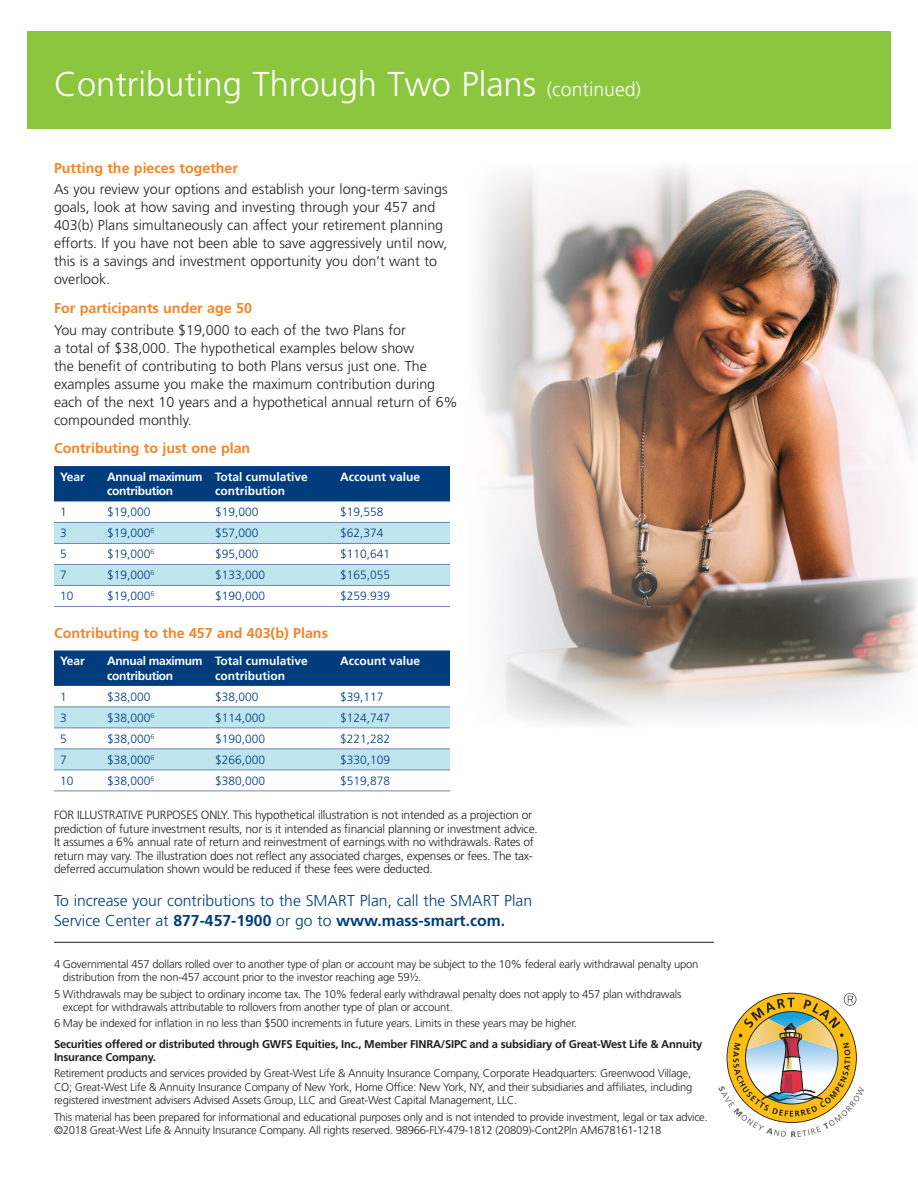
<style>
.page{position:relative;width:918px;height:1188px;background:#fff}
.page>*{position:absolute;margin:0;border:0;box-sizing:border-box;transform-origin:0 0}
.t1{font:300 34.5px "Frutiger LT Std";color:#fff}
.text{font:300 15.75px/19.5px "Frutiger LT Std";color:#013d7d}
.text-2{font:300 14.25px/18px "Frutiger LT Std";color:#231f20}
.Orange_header{font:700 14.25px "Frutiger LT Std";color:#f58427}
.Disclostures{font:300 12px/13.5px "Frutiger LT Std";letter-spacing:-.02em;color:#231f20}
.t2{font:300 12px "Frutiger LT Std";color:#013d7d}
.t3{font:700 12px/14.4px "Frutiger LT Std";color:#fff}
.t4{font:700 12px/14.4px "Frutiger LT Std";letter-spacing:-.03em;color:#fff}
.Disclostures-2{font:300 11.25px/13.5px "Frutiger LT Std";letter-spacing:-.02em;color:#231f20}
.Disclostures-3{font:700 11.25px/13.5px "Frutiger LT Std";letter-spacing:-.02em;color:#231f20}
.s1{font-size:19.5px}
.s2{font-weight:700}
</style>
<div class="page">
<img style="left:479px;top:167px;width:438px;height:559px">
<div style="left:27px;top:32px;width:864px;height:97px;background:#8bc63e"></div>
<hr style="left:54px;top:942px;width:660px;height:1px;background:#231f20">
<svg style="left:719px;top:993px;width:145px;height:144px"></svg>
<div style="left:54px;top:466px;width:396px;height:35px;background:#013d7d"></div>
<svg style="left:54px;top:523px;width:396px;height:62px"></svg>
<hr style="left:54px;top:606px;width:47px;height:1px;background:#7183b1">
<hr style="left:101px;top:606px;width:108px;height:1px;background:#7183b1">
<hr style="left:209px;top:606px;width:125px;height:1px;background:#7183b1">
<hr style="left:334px;top:606px;width:116px;height:1px;background:#7183b1">
<hr style="left:54px;top:522px;width:47px;height:1px;background:#7183b1">
<hr style="left:101px;top:522px;width:108px;height:1px;background:#7183b1">
<hr style="left:209px;top:522px;width:125px;height:1px;background:#7183b1">
<hr style="left:334px;top:522px;width:116px;height:1px;background:#7183b1">
<hr style="left:54px;top:543px;width:47px;height:1px;background:#7183b1">
<hr style="left:101px;top:543px;width:108px;height:1px;background:#7183b1">
<hr style="left:209px;top:543px;width:125px;height:1px;background:#7183b1">
<hr style="left:334px;top:543px;width:116px;height:1px;background:#7183b1">
<hr style="left:54px;top:564px;width:47px;height:1px;background:#7183b1">
<hr style="left:101px;top:564px;width:108px;height:1px;background:#7183b1">
<hr style="left:209px;top:564px;width:125px;height:1px;background:#7183b1">
<hr style="left:334px;top:564px;width:116px;height:1px;background:#7183b1">
<hr style="left:54px;top:585px;width:47px;height:1px;background:#7183b1">
<hr style="left:101px;top:585px;width:108px;height:1px;background:#7183b1">
<hr style="left:209px;top:585px;width:125px;height:1px;background:#7183b1">
<hr style="left:334px;top:585px;width:116px;height:1px;background:#7183b1">
<div style="left:54px;top:650px;width:396px;height:36px;background:#013d7d"></div>
<svg style="left:54px;top:708px;width:396px;height:62px"></svg>
<hr style="left:54px;top:791px;width:47px;height:1px;background:#7183b1">
<hr style="left:101px;top:791px;width:108px;height:1px;background:#7183b1">
<hr style="left:209px;top:791px;width:125px;height:1px;background:#7183b1">
<hr style="left:334px;top:791px;width:116px;height:1px;background:#7183b1">
<hr style="left:54px;top:707px;width:47px;height:1px;background:#7183b1">
<hr style="left:101px;top:707px;width:108px;height:1px;background:#7183b1">
<hr style="left:209px;top:707px;width:125px;height:1px;background:#7183b1">
<hr style="left:334px;top:707px;width:116px;height:1px;background:#7183b1">
<hr style="left:54px;top:728px;width:47px;height:1px;background:#7183b1">
<hr style="left:101px;top:728px;width:108px;height:1px;background:#7183b1">
<hr style="left:209px;top:728px;width:125px;height:1px;background:#7183b1">
<hr style="left:334px;top:728px;width:116px;height:1px;background:#7183b1">
<hr style="left:54px;top:749px;width:47px;height:1px;background:#7183b1">
<hr style="left:101px;top:749px;width:108px;height:1px;background:#7183b1">
<hr style="left:209px;top:749px;width:125px;height:1px;background:#7183b1">
<hr style="left:334px;top:749px;width:116px;height:1px;background:#7183b1">
<hr style="left:54px;top:770px;width:47px;height:1px;background:#7183b1">
<hr style="left:101px;top:770px;width:108px;height:1px;background:#7183b1">
<hr style="left:209px;top:770px;width:125px;height:1px;background:#7183b1">
<hr style="left:334px;top:770px;width:116px;height:1px;background:#7183b1">
<p class="t1" style="left:54px;top:65px;width:589px">Contributing Through Two Plans <span class="s1">(continued)</span></p>
<p class="Orange_header" style="left:54px;top:159px;width:186px">Putting the pieces together</p>
<p class="text-2" style="left:54px;top:180px;width:395px">As you review your options and establish your long-term savings goals, look at how saving and investing through your 457 and 403(b) Plans simultaneously can affect your retirement planning efforts. If you have not been able to save aggressively until now, this is a savings and investment opportunity you don’t want to overlook.</p>
<p class="Orange_header" style="left:54px;top:300px;width:199px">For participants under age 50</p>
<p class="text-2" style="left:54px;top:321px;width:405px">You may contribute $19,000 to each of the two Plans for<br>a total of $38,000. The hypothetical examples below show<br>the benefit of contributing to both Plans versus just one. The examples assume you make the maximum contribution during each of the next 10 years and a hypothetical annual return of 6% compounded monthly.</p>
<p class="Orange_header" style="left:54px;top:440px;width:198px">Contributing to just one plan</p>
<p class="t3" style="left:60px;top:470px;width:26px">Year</p>
<p class="t4" style="left:107px;top:470px;width:97px">Annual maximum contribution</p>
<p class="t3" style="left:215px;top:470px;width:94px">Total cumulative contribution</p>
<p class="t3" style="left:340px;top:470px;width:82px">Account value</p>
<p class="t2" style="left:60px;top:506px;width:8px">1</p>
<p class="t2" style="left:107px;top:506px;width:45px">$19,000</p>
<p class="t2" style="left:215px;top:506px;width:45px">$19,000</p>
<p class="t2" style="left:340px;top:506px;width:45px">$19,558</p>
<p class="t2" style="left:60px;top:527px;width:8px">3</p>
<p class="t2" style="left:107px;top:527px;width:49px">$19,000<sup>6</sup></p>
<p class="t2" style="left:215px;top:527px;width:45px">$57,000</p>
<p class="t2" style="left:340px;top:527px;width:45px">$62,374</p>
<p class="t2" style="left:60px;top:548px;width:8px">5</p>
<p class="t2" style="left:107px;top:548px;width:49px">$19,000<sup>6</sup></p>
<p class="t2" style="left:215px;top:548px;width:45px">$95,000</p>
<p class="t2" style="left:340px;top:548px;width:52px">$110,641</p>
<p class="t2" style="left:60px;top:569px;width:8px">7</p>
<p class="t2" style="left:107px;top:569px;width:49px">$19,000<sup>6</sup></p>
<p class="t2" style="left:215px;top:569px;width:52px">$133,000</p>
<p class="t2" style="left:340px;top:569px;width:52px">$165,055</p>
<p class="t2" style="left:60px;top:590px;width:15px">10</p>
<p class="t2" style="left:107px;top:590px;width:49px">$19,000<sup>6</sup></p>
<p class="t2" style="left:215px;top:590px;width:52px">$190,000</p>
<p class="t2" style="left:340px;top:590px;width:52px">$259.939</p>
<p class="Orange_header" style="left:54px;top:624px;width:275px">Contributing to the 457 and 403(b) Plans</p>
<p class="t3" style="left:60px;top:654px;width:26px">Year</p>
<p class="t4" style="left:107px;top:654px;width:97px">Annual maximum contribution</p>
<p class="t3" style="left:215px;top:654px;width:94px">Total cumulative contribution</p>
<p class="t3" style="left:340px;top:654px;width:82px">Account value</p>
<p class="t2" style="left:60px;top:690px;width:8px">1</p>
<p class="t2" style="left:107px;top:690px;width:45px">$38,000</p>
<p class="t2" style="left:215px;top:690px;width:45px">$38,000</p>
<p class="t2" style="left:340px;top:690px;width:45px">$39,117</p>
<p class="t2" style="left:60px;top:711px;width:8px">3</p>
<p class="t2" style="left:107px;top:711px;width:49px">$38,000<sup>6</sup></p>
<p class="t2" style="left:215px;top:711px;width:52px">$114,000</p>
<p class="t2" style="left:340px;top:711px;width:52px">$124,747</p>
<p class="t2" style="left:60px;top:732px;width:8px">5</p>
<p class="t2" style="left:107px;top:732px;width:49px">$38,000<sup>6</sup></p>
<p class="t2" style="left:215px;top:732px;width:52px">$190,000</p>
<p class="t2" style="left:340px;top:732px;width:52px">$221,282</p>
<p class="t2" style="left:60px;top:753px;width:8px">7</p>
<p class="t2" style="left:107px;top:753px;width:49px">$38,000<sup>6</sup></p>
<p class="t2" style="left:215px;top:753px;width:52px">$266,000</p>
<p class="t2" style="left:340px;top:753px;width:52px">$330,109</p>
<p class="t2" style="left:60px;top:774px;width:15px">10</p>
<p class="t2" style="left:107px;top:774px;width:49px">$38,000<sup>6</sup></p>
<p class="t2" style="left:215px;top:774px;width:52px">$380,000</p>
<p class="t2" style="left:340px;top:774px;width:52px">$519,878</p>
<p class="Disclostures" style="left:54px;top:808px;width:485px">FOR ILLUSTRATIVE PURPOSES ONLY. This hypothetical illustration is not intended as a projection or prediction of future investment results, nor is it intended as financial planning or investment advice.<br>It assumes a 6% annual rate of return and reinvestment of earnings with no withdrawals. Rates of return may vary. The illustration does not reflect any associated charges, expenses or fees. The tax&shy;deferred accumulation shown would be reduced if these fees were deducted.</p>
<p class="text" style="left:54px;top:891px;width:480px">To increase your contributions to the SMART Plan, call the SMART Plan<br>Service Center at <span class="s2">877-457-1900</span> or go to <span class="s2">www.mass-smart.com.</span></p>
<p class="Disclostures-2" style="left:63px;top:957px;width:637px;text-indent:-9px">4 Governmental 457 dollars rolled over to another type of plan or account may be subject to the 10% federal early withdrawal penalty upon distribution from the non-457 account prior to the investor reaching age 59½.</p>
<p class="Disclostures-2" style="left:63px;top:987px;width:620px;text-indent:-9px">5 Withdrawals may be subject to ordinary income tax. The 10% federal early withdrawal penalty does not apply to 457 plan withdrawals except for withdrawals attributable to rollovers from another type of plan or account.</p>
<p class="Disclostures-2" style="left:54px;top:1017px;width:525px">6 May be indexed for inflation in no less than $500 increments in future years. Limits in these years may be higher.</p>
<p class="Disclostures-3" style="left:54px;top:1037px;width:650px">Securities offered or distributed through GWFS Equities, Inc., Member FINRA/SIPC and a subsidiary of Great-West Life &amp; Annuity<br>Insurance Company.</p>
<p class="Disclostures-2" style="left:54px;top:1067px;width:640px;text-align:justify">Retirement products and services provided by Great-West Life &amp; Annuity Insurance Company, Corporate Headquarters: Greenwood Village, CO; Great-West Life &amp; Annuity Insurance Company of New York, Home Office: New York, NY, and their subsidiaries and affiliates, including registered investment advisers Advised Assets Group, LLC and Great-West Capital Management, LLC.</p>
<p class="Disclostures-2" style="left:54px;top:1110px;width:655px">This material has been prepared for informational and educational purposes only and is not intended to provide investment, legal or tax advice. ©2018 Great-West Life &amp; Annuity Insurance Company. All rights reserved. 98966-FLY-479-1812 (20809)-Cont2Pln AM678161-1218</p>
</div>
